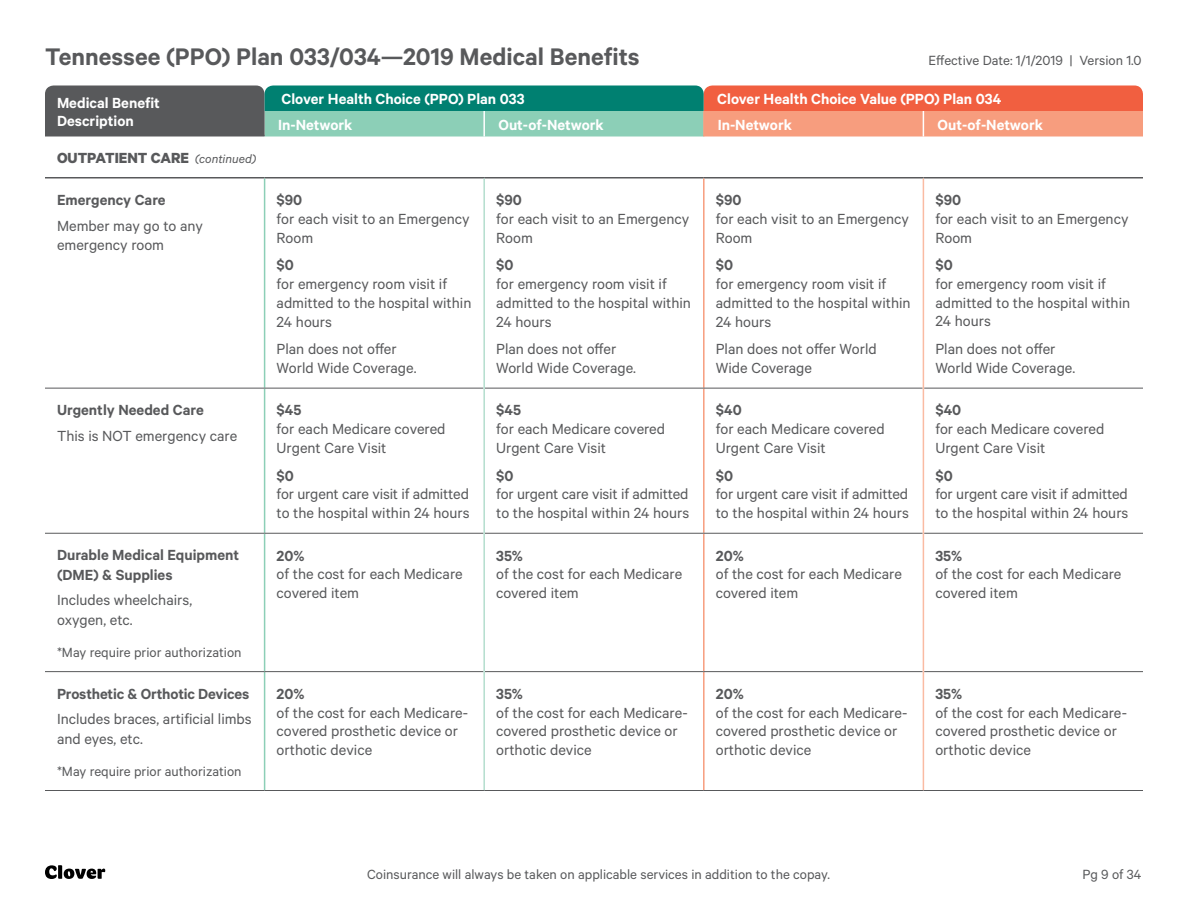
<style>
.page{position:relative;width:1188px;height:918px;background:#fff}
.page>*{position:absolute;margin:0;border:0;box-sizing:border-box;transform-origin:0 0}
.t1{font:600 27px "Calibre";color:#58595b}
.t2{font:16.5px/18.8px "Calibre";color:#58595b}
.t3{font:600 16.5px/19.5px "Calibre";color:#58595b}
.t4{font:600 16.5px/18px "Calibre";color:#fff}
.t5{font:700 16.5px "Calibre";color:#58595b}
.t6{font:15px "Calibre";color:#58595b}
.s1{font-weight:400;font-style:italic;font-size:13.5px}
</style>
<div class="page">
<svg style="left:45px;top:865px;width:60px;height:14px"></svg>
<hr style="left:45px;top:177px;width:220px;height:1px;background:#58595b">
<hr style="left:265px;top:177px;width:219px;height:1px;background:#58595b">
<hr style="left:484px;top:177px;width:220px;height:1px;background:#58595b">
<hr style="left:704px;top:177px;width:219px;height:1px;background:#58595b">
<hr style="left:923px;top:177px;width:220px;height:1px;background:#58595b">
<hr style="left:703px;top:178px;width:2px;height:210px;background:#f79d7e">
<hr style="left:703px;top:388px;width:2px;height:145px;background:#f79d7e">
<hr style="left:703px;top:534px;width:2px;height:137px;background:#f79d7e">
<hr style="left:703px;top:672px;width:2px;height:118px;background:#f79d7e">
<hr style="left:264px;top:178px;width:1px;height:210px;background:#8ccfb7">
<hr style="left:264px;top:388px;width:1px;height:145px;background:#8ccfb7">
<hr style="left:264px;top:534px;width:1px;height:137px;background:#8ccfb7">
<hr style="left:264px;top:672px;width:1px;height:118px;background:#8ccfb7">
<hr style="left:45px;top:388px;width:220px;height:1px;background:#58595b">
<hr style="left:265px;top:388px;width:218px;height:1px;background:#58595b">
<hr style="left:485px;top:388px;width:219px;height:1px;background:#58595b">
<hr style="left:704px;top:388px;width:219px;height:1px;background:#58595b">
<hr style="left:924px;top:388px;width:219px;height:1px;background:#58595b">
<hr style="left:45px;top:533px;width:220px;height:1px;background:#58595b">
<hr style="left:265px;top:533px;width:218px;height:1px;background:#58595b">
<hr style="left:485px;top:533px;width:219px;height:1px;background:#58595b">
<hr style="left:704px;top:533px;width:219px;height:1px;background:#58595b">
<hr style="left:924px;top:533px;width:219px;height:1px;background:#58595b">
<hr style="left:45px;top:671px;width:220px;height:1px;background:#58595b">
<hr style="left:265px;top:671px;width:218px;height:1px;background:#58595b">
<hr style="left:485px;top:671px;width:219px;height:1px;background:#58595b">
<hr style="left:704px;top:671px;width:219px;height:1px;background:#58595b">
<hr style="left:924px;top:671px;width:219px;height:1px;background:#58595b">
<hr style="left:45px;top:790px;width:220px;height:1px;background:#58595b">
<hr style="left:265px;top:790px;width:219px;height:1px;background:#58595b">
<hr style="left:484px;top:790px;width:220px;height:1px;background:#58595b">
<hr style="left:704px;top:790px;width:219px;height:1px;background:#58595b">
<hr style="left:923px;top:790px;width:220px;height:1px;background:#58595b">
<hr style="left:483px;top:178px;width:2px;height:210px;background:#b4dece">
<hr style="left:483px;top:388px;width:2px;height:145px;background:#b4dece">
<hr style="left:483px;top:533px;width:2px;height:139px;background:#b4dece">
<hr style="left:483px;top:672px;width:2px;height:118px;background:#b4dece">
<hr style="left:923px;top:178px;width:1px;height:210px;background:#fabba3">
<hr style="left:923px;top:388px;width:1px;height:145px;background:#fabba3">
<hr style="left:923px;top:533px;width:1px;height:139px;background:#fabba3">
<hr style="left:923px;top:672px;width:1px;height:118px;background:#fabba3">
<svg style="left:45px;top:86px;width:1098px;height:50px;background:#8f8773"></svg>
<h1 class="t1" style="left:45px;top:41px;width:596px">Tennessee (PPO) Plan 033/034—2019 Medical Benefits</h1>
<p class="t6" style="left:928px;top:52px;width:215px">Effective Date: 1/1/2019 | Version 1.0</p>
<p class="t4" style="left:57px;top:94px;width:104px">Medical Benefit<br>Description</p>
<p class="t4" style="left:282px;top:90px;width:245px">Clover Health Choice (PPO) Plan 033</p>
<p class="t4" style="left:717px;top:90px;width:285px">Clover Health Choice Value (PPO) Plan 034</p>
<p class="t4" style="left:278px;top:115px;width:76px">In-Network</p>
<p class="t4" style="left:498px;top:115px;width:107px">Out-of-Network</p>
<p class="t4" style="left:718px;top:115px;width:76px">In-Network</p>
<p class="t4" style="left:938px;top:115px;width:107px">Out-of-Network</p>
<p class="t5" style="left:57px;top:148px;width:201px">OUTPATIENT CARE <span class="s1">(continued)</span></p>
<p class="t3" style="left:57px;top:190px;width:110px">Emergency Care</p>
<p class="t2" style="left:57px;top:215px;width:147px;line-height:19.5px">Member may go to any emergency room</p>
<p class="t3" style="left:57px;top:400px;width:148px">Urgently Needed Care</p>
<p class="t2" style="left:57px;top:426px;width:182px">This is NOT emergency care</p>
<p class="t3" style="left:57px;top:545px;width:184px">Durable Medical Equipment (DME) &amp; Supplies</p>
<p class="t2" style="left:57px;top:590px;width:137px;line-height:19.5px">Includes wheelchairs, oxygen, etc.</p>
<p class="t6" style="left:57px;top:643px;width:186px">*May require prior authorization</p>
<p class="t3" style="left:57px;top:684px;width:194px">Prosthetic &amp; Orthotic Devices</p>
<p class="t2" style="left:57px;top:709px;width:196px;line-height:19.5px">Includes braces, artificial limbs and eyes, etc.</p>
<p class="t6" style="left:57px;top:762px;width:186px">*May require prior authorization</p>
<p class="t3" style="left:277px;top:190px;width:27px">$90</p>
<p class="t2" style="left:277px;top:209px;width:195px">for each visit to an Emergency<br>Room</p>
<p class="t3" style="left:277px;top:255px;width:19px">$0</p>
<p class="t2" style="left:277px;top:274px;width:196px">for emergency room visit if admitted to the hospital within<br>24 hours</p>
<p class="t2" style="left:277px;top:339px;width:141px">Plan does not offer<br>World Wide Coverage.</p>
<p class="t3" style="left:277px;top:400px;width:26px">$45</p>
<p class="t2" style="left:277px;top:419px;width:170px">for each Medicare covered<br>Urgent Care Visit</p>
<p class="t3" style="left:277px;top:465px;width:19px">$0</p>
<p class="t2" style="left:277px;top:484px;width:195px">for urgent care visit if admitted to the hospital within 24 hours</p>
<p class="t3" style="left:277px;top:545px;width:30px">20%</p>
<p class="t2" style="left:277px;top:564px;width:188px">of the cost for each Medicare covered item</p>
<p class="t3" style="left:277px;top:684px;width:30px">20%</p>
<p class="t2" style="left:277px;top:703px;width:193px">of the cost for each Medicare&shy;covered prosthetic device or orthotic device</p>
<p class="t3" style="left:496px;top:190px;width:27px">$90</p>
<p class="t2" style="left:496px;top:209px;width:195px">for each visit to an Emergency<br>Room</p>
<p class="t3" style="left:496px;top:255px;width:19px">$0</p>
<p class="t2" style="left:496px;top:274px;width:196px">for emergency room visit if admitted to the hospital within<br>24 hours</p>
<p class="t2" style="left:496px;top:339px;width:141px">Plan does not offer<br>World Wide Coverage.</p>
<p class="t3" style="left:496px;top:400px;width:26px">$45</p>
<p class="t2" style="left:496px;top:419px;width:170px">for each Medicare covered<br>Urgent Care Visit</p>
<p class="t3" style="left:496px;top:465px;width:19px">$0</p>
<p class="t2" style="left:496px;top:484px;width:195px">for urgent care visit if admitted to the hospital within 24 hours</p>
<p class="t3" style="left:496px;top:545px;width:28px">35%</p>
<p class="t2" style="left:496px;top:564px;width:188px">of the cost for each Medicare covered item</p>
<p class="t3" style="left:496px;top:684px;width:28px">35%</p>
<p class="t2" style="left:496px;top:703px;width:193px">of the cost for each Medicare&shy;covered prosthetic device or orthotic device</p>
<p class="t3" style="left:716px;top:190px;width:27px">$90</p>
<p class="t2" style="left:716px;top:209px;width:195px">for each visit to an Emergency<br>Room</p>
<p class="t3" style="left:716px;top:255px;width:19px">$0</p>
<p class="t2" style="left:716px;top:274px;width:196px">for emergency room visit if admitted to the hospital within<br>24 hours</p>
<p class="t2" style="left:716px;top:339px;width:163px">Plan does not offer World<br>Wide Coverage</p>
<p class="t3" style="left:716px;top:400px;width:27px">$40</p>
<p class="t2" style="left:716px;top:419px;width:170px">for each Medicare covered<br>Urgent Care Visit</p>
<p class="t3" style="left:716px;top:465px;width:19px">$0</p>
<p class="t2" style="left:716px;top:484px;width:195px">for urgent care visit if admitted to the hospital within 24 hours</p>
<p class="t3" style="left:716px;top:545px;width:30px">20%</p>
<p class="t2" style="left:716px;top:564px;width:188px">of the cost for each Medicare covered item</p>
<p class="t3" style="left:935px;top:190px;width:27px">$90</p>
<p class="t2" style="left:935px;top:209px;width:195px">for each visit to an Emergency<br>Room</p>
<p class="t3" style="left:935px;top:255px;width:19px">$0</p>
<p class="t2" style="left:935px;top:274px;width:196px">for emergency room visit if admitted to the hospital within<br>24 hours</p>
<p class="t2" style="left:935px;top:339px;width:141px">Plan does not offer<br>World Wide Coverage.</p>
<p class="t3" style="left:935px;top:400px;width:27px">$40</p>
<p class="t2" style="left:935px;top:419px;width:170px">for each Medicare covered<br>Urgent Care Visit</p>
<p class="t3" style="left:935px;top:465px;width:19px">$0</p>
<p class="t2" style="left:935px;top:484px;width:195px">for urgent care visit if admitted to the hospital within 24 hours</p>
<p class="t3" style="left:935px;top:545px;width:28px">35%</p>
<p class="t2" style="left:935px;top:564px;width:188px">of the cost for each Medicare covered item</p>
<p class="t3" style="left:716px;top:684px;width:30px">20%</p>
<p class="t2" style="left:716px;top:703px;width:193px">of the cost for each Medicare&shy;covered prosthetic device or orthotic device</p>
<p class="t3" style="left:935px;top:684px;width:28px">35%</p>
<p class="t2" style="left:935px;top:703px;width:193px">of the cost for each Medicare&shy;covered prosthetic device or orthotic device</p>
<p class="t6" style="left:367px;top:866px;width:464px">Coinsurance will always be taken on applicable services in addition to the copay.</p>
<p class="t6" style="left:1083px;top:866px;width:60px">Pg 9 of 34</p>
</div>
